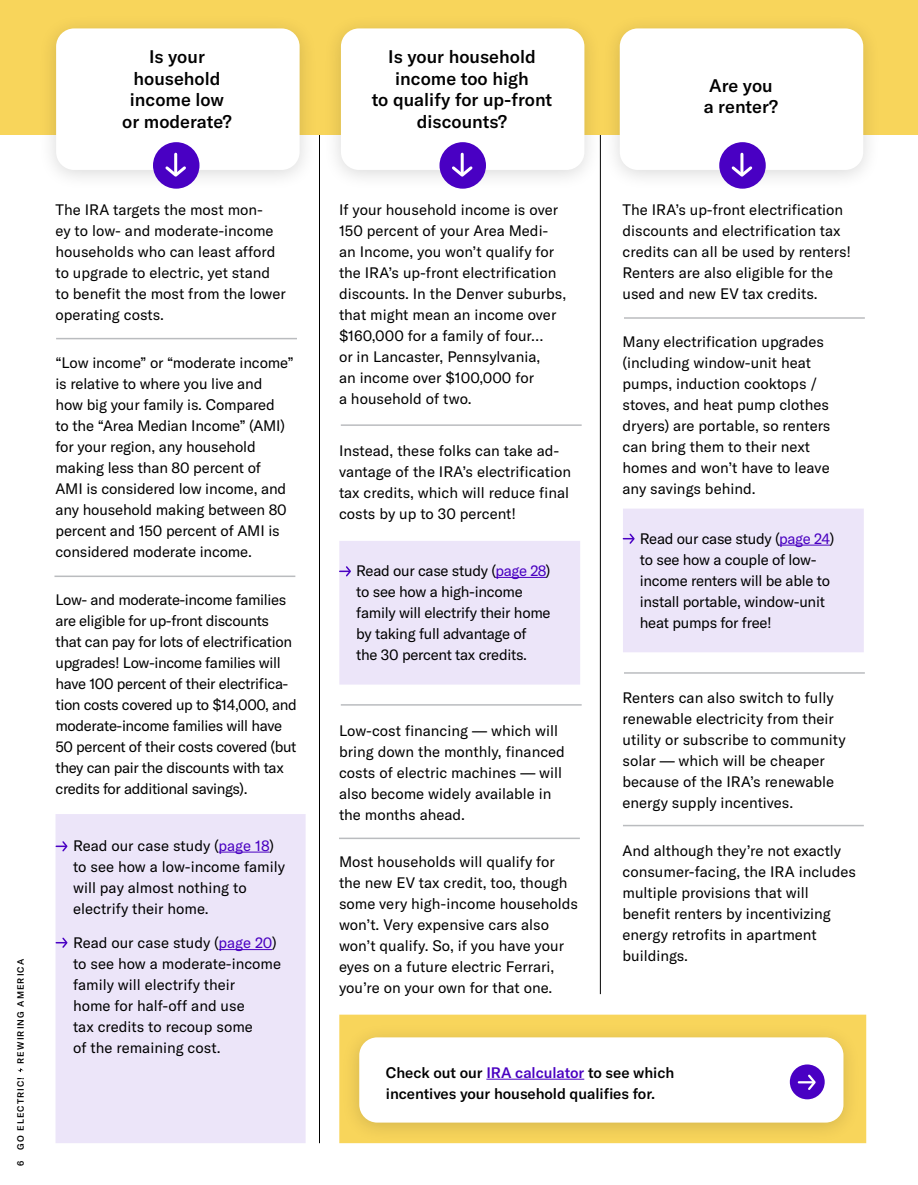
<style>
.page{position:relative;width:918px;height:1185px;background:#fff}
.page>*{position:absolute;margin:0;border:0;box-sizing:border-box;transform-origin:0 0}
.t1{font:500 18px/21.6px "GT America";color:#000;text-align:center}
.t2{font:15px/21px "GT America";color:#000}
.t3{font:15px/21px "GT America";letter-spacing:-.025em;color:#000}
.t4{font:15px/21px "GT America";letter-spacing:-.02em;color:#000}
.t5{font:500 15px/21px "GT America";letter-spacing:-.005em;color:#000}
.t6{font:500 9px "GT America";letter-spacing:.12em;color:#000}
.s1{color:#4900c1}
</style>
<div class="page">
<div style="left:623px;top:509px;width:241px;height:143px;background:#ece5f9"></div>
<hr style="left:319px;top:12px;width:1px;height:1131px;background:#000">
<hr style="left:600px;top:12px;width:1px;height:982px;background:#000">
<div style="left:0;top:0;width:918px;height:135px;background:#f8d55b"></div>
<div style="left:339px;top:1015px;width:527px;height:128px;background:#f8d55b"></div>
<div style="left:38px;top:13px;width:280px;height:178px;background:#000;opacity:.15"></div>
<div style="left:56px;top:28px;width:244px;height:142px;background:#fff;border-radius:18px"></div>
<div style="left:323px;top:13px;width:280px;height:178px;background:#000;opacity:.15"></div>
<div style="left:341px;top:28px;width:243px;height:142px;background:#fff;border-radius:18px"></div>
<div style="left:602px;top:13px;width:279px;height:178px;background:#000;opacity:.15"></div>
<div style="left:620px;top:28px;width:243px;height:142px;background:#fff;border-radius:18px"></div>
<div style="left:153px;top:142px;width:47px;height:47px;background:#4900c3;border-radius:50%"></div>
<hr style="left:174px;top:154px;width:3px;height:19px;background:#fff">
<svg style="left:165px;top:164px;width:21px;height:13px"></svg>
<div style="left:440px;top:142px;width:46px;height:47px;background:#4900c3;border-radius:50%"></div>
<hr style="left:461px;top:154px;width:3px;height:19px;background:#fff">
<svg style="left:452px;top:164px;width:21px;height:13px"></svg>
<div style="left:719px;top:142px;width:47px;height:47px;background:#4900c3;border-radius:50%"></div>
<hr style="left:740px;top:154px;width:3px;height:19px;background:#fff">
<svg style="left:731px;top:164px;width:22px;height:13px"></svg>
<hr style="left:56px;top:338px;width:241px;height:1px;background:#babcbf">
<hr style="left:341px;top:424px;width:241px;height:2px;background:#babcbf">
<hr style="left:341px;top:704px;width:241px;height:2px;background:#babcbf">
<hr style="left:339px;top:838px;width:241px;height:1px;background:#babcbf">
<hr style="left:623px;top:825px;width:241px;height:1px;background:#babcbf">
<hr style="left:624px;top:672px;width:241px;height:2px;background:#babcbf">
<hr style="left:624px;top:317px;width:241px;height:2px;background:#babcbf">
<hr style="left:54px;top:576px;width:241px;height:1px;background:#babcbf">
<div style="left:56px;top:814px;width:250px;height:329px;background:#ece5f9"></div>
<svg style="left:56px;top:840px;width:13px;height:13px"></svg>
<svg style="left:56px;top:936px;width:13px;height:13px"></svg>
<hr style="left:219px;top:852px;width:50px;height:1px;background:#4900c1">
<hr style="left:219px;top:949px;width:53px;height:1px;background:#4900c1">
<div style="left:339px;top:541px;width:241px;height:144px;background:#ece5f9"></div>
<div style="left:341px;top:1022px;width:521px;height:122px;background:#000;opacity:.15"></div>
<div style="left:359px;top:1037px;width:484px;height:86px;background:#fff;border-radius:18px"></div>
<hr style="left:486px;top:1079px;width:98px;height:1px;background:#4900c1">
<div style="left:790px;top:1064px;width:35px;height:35px;background:#4900c3;border-radius:50%"></div>
<svg style="left:799px;top:1074px;width:17px;height:16px"></svg>
<svg style="left:17px;top:1068px;width:7px;height:4px"></svg>
<p class="t6" style="left:15px;top:1064px;width:106px;rotate:-90deg">REWIRING AMERICA</p>
<p class="t6" style="left:15px;top:1166px;width:91px;rotate:-90deg">6 GO ELECTRIC!</p>
<p class="t1" style="left:122px;top:46px;width:111px">Is your household income low or moderate?</p>
<p class="t1" style="left:372px;top:46px;width:182px">Is your household income too high<br>to qualify for up-front discounts?</p>
<p class="t2" style="left:56px;top:199px;width:232px">The IRA targets the most mon-<br>ey to low- and moderate-income households who can least afford to upgrade to electric, yet stand to benefit the most from the lower operating costs.</p>
<p class="t2" style="left:56px;top:352px;width:240px">“Low income” or “moderate income” is relative to where you live and how big your family is. Compared<br>to the “Area Median Income” (AMI) for your region, any household making less than 80 percent of<br>AMI is considered low income, and any household making between 80 percent and 150 percent of AMI is considered moderate income.</p>
<p class="t3" style="left:56px;top:589px;width:243px">Low- and moderate-income families are eligible for up-front discounts that can pay for lots of electrification upgrades! Low-income families will have 100 percent of their electrifica&shy;tion costs covered up to $14,000, and moderate-income families will have 50 percent of their costs covered (but they can pair the discounts with tax credits for additional savings).</p>
<p class="t2" style="left:73px;top:835px;width:213px">Read our case study (<span class="s1">page 18</span>) to see how a low-income family will pay almost nothing to electrify their home.</p>
<p class="t2" style="left:73px;top:932px;width:210px">Read our case study (<span class="s1">page 20</span>) to see how a moderate-income family will electrify their<br>home for half-off and use<br>tax credits to recoup some<br>of the remaining cost.</p>
<p class="t2" style="left:339px;top:199px;width:229px">If your household income is over<br>150 percent of your Area Medi&shy;an Income, you won’t qualify for the IRA’s up-front electrification discounts. In the Denver suburbs, that might mean an income over $160,000 for a family of four…<br>or in Lancaster, Pennsylvania,<br>an income over $100,000 for<br>a household of two.</p>
<p class="t2" style="left:339px;top:441px;width:234px">Instead, these folks can take ad&shy;vantage of the IRA’s electrification tax credits, which will reduce final costs by up to 30 percent!</p>
<p class="t4" style="left:356px;top:560px;width:196px">Read our case study (<span class="s1">page 28</span>) to see how a high-income family will electrify their home by taking full advantage of the 30 percent tax credits.</p>
<p class="t2" style="left:339px;top:720px;width:227px">Low-cost financing — which will bring down the monthly, financed costs of electric machines — will also become widely available in the months ahead.</p>
<p class="t2" style="left:339px;top:851px;width:241px">Most households will qualify for the new EV tax credit, too, though some very high-income households won’t. Very expensive cars also won’t qualify. So, if you have your eyes on a future electric Ferrari, you’re on your own for that one.</p>
<p class="t1" style="left:704px;top:75px;width:76px">Are you a renter?</p>
<p class="t2" style="left:622px;top:199px;width:230px">The IRA’s up-front electrification discounts and electrification tax credits can all be used by renters!<br>Renters are also eligible for the used and new EV tax credits.</p>
<p class="t2" style="left:622px;top:331px;width:210px">Many electrification upgrades (including window-unit heat pumps, induction cooktops / stoves, and heat pump clothes dryers) are portable, so renters can bring them to their next homes and won’t have to leave any savings behind.</p>
<p class="t4" style="left:640px;top:528px;width:196px">Read our case study (<span class="s1">page 24</span>) to see how a couple of low&shy;income renters will be able to install portable, window-unit heat pumps for free!</p>
<p class="t2" style="left:622px;top:687px;width:225px">Renters can also switch to fully renewable electricity from their utility or subscribe to community solar — which will be cheaper because of the IRA’s renewable energy supply incentives.</p>
<p class="t2" style="left:622px;top:840px;width:235px">And although they’re not exactly consumer-facing, the IRA includes multiple provisions that will benefit renters by incentivizing energy retrofits in apartment buildings.</p>
<p class="t5" style="left:386px;top:1062px;width:290px">Check out our <span class="s1">IRA calculator</span> to see which incentives your household qualifies for.</p>
</div>
